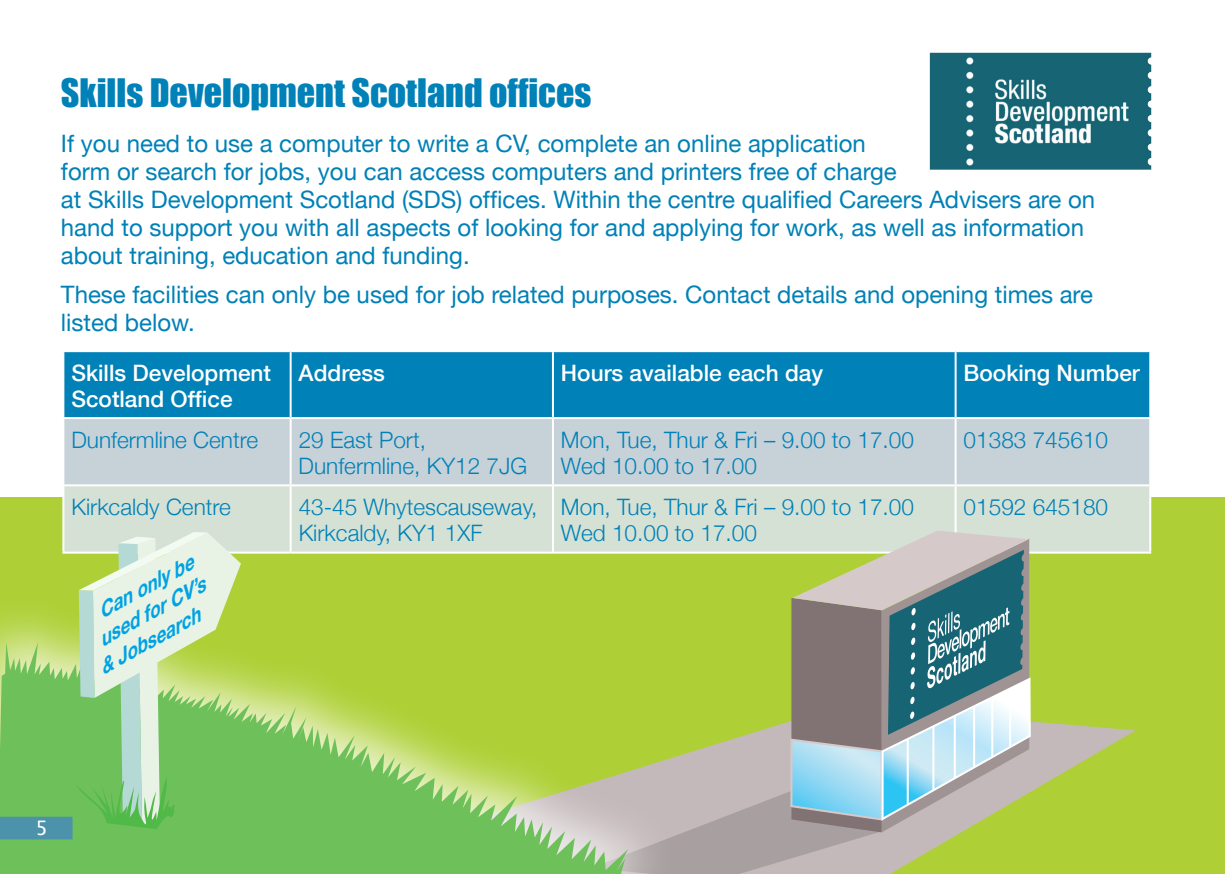
<style>
.page{position:relative;width:1225px;height:874px;background:#fff}
.page>*{position:absolute;margin:0;border:0;box-sizing:border-box;transform-origin:0 0}
.t1{font:36px "Impact";color:#0081b7}
.t2{font:24px/28px "Helvetica Neue";color:#0081b7}
.t3{font:300 22.6px/26px "Helvetica Neue";color:#0081b7}
.t4{font:500 22.6px/26px "Helvetica Neue";color:#fff}
.t5{font:italic 700 20.6px "Helvetica Neue";color:#00a2e4;scale:.91 1}
.t6{font:20px "Lucida Grande";color:#fff}
</style>
<div class="page">
<div style="left:0;top:497px;width:1225px;height:376px;background:#aed036"></div>
<div style="left:64px;top:352px;width:1085px;height:65px;background:#0081b7"></div>
<div style="left:64px;top:419px;width:1085px;height:65px;background:#c7d1d8"></div>
<div style="left:64px;top:486px;width:1085px;height:65px;background:#d5e1d5"></div>
<hr style="left:290px;top:352px;width:2px;height:65px;background:#fff">
<hr style="left:552px;top:352px;width:2px;height:65px;background:#fff">
<hr style="left:954px;top:352px;width:2px;height:65px;background:#fff">
<hr style="left:290px;top:419px;width:2px;height:65px;background:#fff">
<hr style="left:552px;top:419px;width:2px;height:65px;background:#fff">
<hr style="left:954px;top:419px;width:2px;height:65px;background:#fff">
<hr style="left:290px;top:486px;width:2px;height:65px;background:#fff">
<hr style="left:552px;top:486px;width:2px;height:65px;background:#fff">
<hr style="left:954px;top:486px;width:2px;height:65px;background:#fff">
<hr style="left:62px;top:551px;width:229px;height:2px;background:#fff">
<hr style="left:291px;top:551px;width:262px;height:2px;background:#fff">
<hr style="left:553px;top:551px;width:402px;height:2px;background:#fff">
<hr style="left:955px;top:551px;width:196px;height:2px;background:#fff">
<hr style="left:62px;top:486px;width:2px;height:65px;background:#fff">
<hr style="left:1149px;top:486px;width:2px;height:65px;background:#fff">
<img style="left:930px;top:53px;width:221px;height:116px">
<svg style="left:1032px;top:721px;width:103px;height:70px"></svg>
<svg style="left:591px;top:530px;width:441px;height:343px"></svg>
<hr style="left:906px;top:738px;width:2px;height:66px;background:#fff">
<hr style="left:932px;top:725px;width:2px;height:65px;background:#fff">
<hr style="left:953px;top:715px;width:2px;height:62px;background:#fff">
<hr style="left:973px;top:706px;width:2px;height:60px;background:#fff">
<hr style="left:991px;top:697px;width:2px;height:59px;background:#fff">
<hr style="left:1009px;top:688px;width:2px;height:58px;background:#fff">
<div style="left:0;top:592px;width:678px;height:281px;background:#fff;opacity:.75"></div>
<svg style="left:0;top:642px;width:628px;height:231px"></svg>
<svg style="left:76px;top:532px;width:165px;height:297px;background:#b0d99c"></svg>
<div style="left:0;top:816px;width:73px;height:23px;background:#4b92aa"></div>
<h1 class="t1" style="left:61px;top:64px;width:532px">Skills Development Scotland offices</h1>
<p class="t2" style="left:61px;top:130px;width:1035px">If you need to use a computer to write a CV, complete an online application<br>form or search for jobs, you can access computers and printers free of charge<br>at Skills Development Scotland (SDS) offices. Within the centre qualified Careers Advisers are on hand to support you with all aspects of looking for and applying for work, as well as information about training, education and funding.</p>
<p class="t2" style="left:61px;top:282px;width:1033px">These facilities can only be used for job related purposes. Contact details and opening times are listed below.</p>
<p class="t4" style="left:71px;top:358px;width:201px">Skills Development<br>Scotland Office</p>
<p class="t4" style="left:299px;top:358px;width:88px">Address</p>
<p class="t4" style="left:561px;top:358px;width:264px">Hours available each day</p>
<p class="t4" style="left:963px;top:358px;width:178px">Booking Number</p>
<p class="t3" style="left:71px;top:425px;width:188px">Dunfermline Centre</p>
<p class="t3" style="left:299px;top:425px;width:230px">29 East Port,<br>Dunfermline, KY12 7JG</p>
<p class="t3" style="left:561px;top:425px;width:354px">Mon, Tue, Thur &amp; Fri – 9.00 to 17.00<br>Wed 10.00 to 17.00</p>
<p class="t3" style="left:963px;top:425px;width:146px">01383 745610</p>
<p class="t3" style="left:71px;top:492px;width:161px">Kirkcaldy Centre</p>
<p class="t3" style="left:299px;top:492px;width:240px">43-45 Whytescauseway,<br>Kirkcaldy, KY1 1XF</p>
<p class="t3" style="left:561px;top:492px;width:354px">Mon, Tue, Thur &amp; Fri – 9.00 to 17.00<br>Wed 10.00 to 17.00</p>
<p class="t3" style="left:963px;top:492px;width:146px">01592 645180</p>
<p class="t5" style="left:91px;top:598px;width:118px;rotate:-29deg">Can only be</p>
<p class="t5" style="left:91px;top:626px;width:132px;rotate:-29deg">used for CV’s</p>
<p class="t5" style="left:92px;top:654px;width:125px;rotate:-29deg">&amp; Jobsearch</p>
<p class="t6" style="left:36px;top:816px;width:14px">5</p>
</div>
